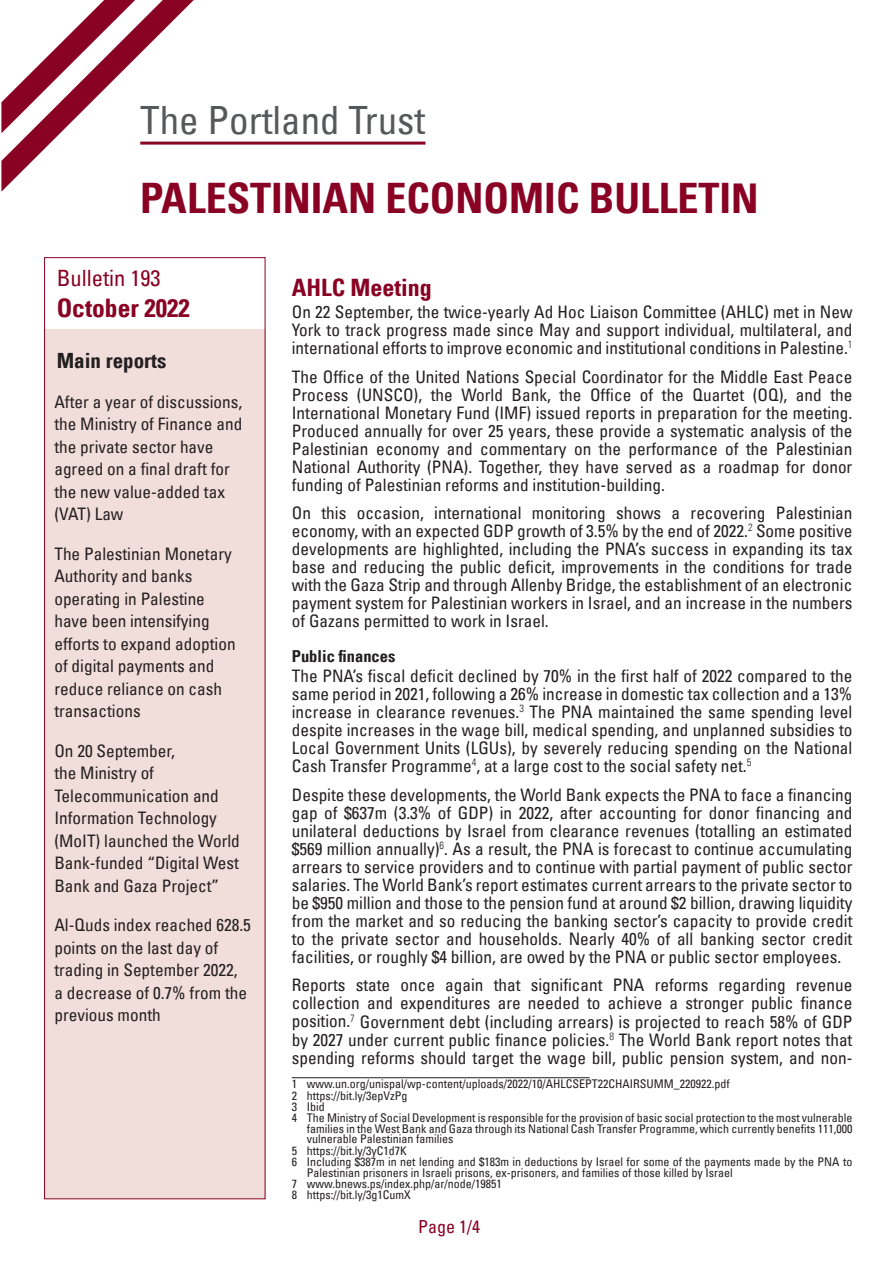
<style>
.page{position:relative;width:895px;height:1263px;background:#fff}
.page>*{position:absolute;margin:0;border:0;box-sizing:border-box;transform-origin:0 0}
.t1{font:700 condensed 42px "Univers LT";color:#890123}
.t2{font:condensed 39px "Univers LT";color:#57585a}
.t3{font:700 condensed 25.5px "Univers LT";color:#890123}
.t4{font:700 condensed 24px "Univers LT";color:#890123}
.t5{font:condensed 22.5px "Univers LT";color:#890123}
.t6{font:700 condensed 21px "Univers LT";color:#231f20}
.t7{font:condensed 18px "Univers LT";color:#890123}
.t8{font:condensed 17.25px/18px "Univers LT";color:#231f20;text-align:justify}
.t9{font:700 condensed 16.5px "Univers LT";color:#231f20}
.t10{font:condensed 12px "Univers LT";color:#231f20}
.s1{font-size:41.1px}
</style>
<div class="page">
<div style="left:44px;top:330px;width:221px;height:869px;background:#f1ddda"></div>
<div style="left:44px;top:257px;width:221px;height:942px;border:1px solid #890123"></div>
<hr style="left:140px;top:142px;width:285px;height:3px;background:#890123">
<svg style="left:1px;top:0;width:205px;height:192px"></svg>
<hr style="left:292px;top:1077px;width:297px;height:1px;background:#231f20">
<h2 class="t2" style="left:140px;top:96px;width:287px">The Portland Trust</h2>
<h1 class="t1" style="left:140px;top:172px;width:619px">PALESTINIAN ECONOMIC BULLETI<span class="s1">N</span></h1>
<h3 class="t5" style="left:57px;top:264px;width:105px">Bulletin 193</h3>
<h3 class="t3" style="left:57px;top:292px;width:135px">October 2022</h3>
<p class="t6" style="left:57px;top:348px;width:111px">Main reports</p>
<p class="t8" style="left:54px;top:390px;width:189px;line-height:22.5px;text-align:left">After a year of discussions, the Ministry of Finance and the private sector have agreed on a final draft for the new value-added tax (VAT) Law</p>
<p class="t8" style="left:54px;top:542px;width:183px;line-height:22.5px;text-align:left">The Palestinian Monetary<br>Authority and banks operating in Palestine have been intensifying efforts to expand adoption of digital payments and reduce reliance on cash transactions</p>
<p class="t8" style="left:54px;top:739px;width:187px;line-height:22.5px;text-align:left">On 20 September,<br>the Ministry of<br>Telecommunication and<br>Information Technology (MoIT) launched the World<br>Bank-funded “Digital West<br>Bank and Gaza Project”</p>
<p class="t8" style="left:54px;top:914px;width:198px;line-height:22.5px;text-align:left">Al-Quds index reached 628.5 points on the last day of trading in September 2022,<br>a decrease of 0.7% from the previous month</p>
<h3 class="t4" style="left:292px;top:273px;width:141px">AHLC Meeting</h3>
<p class="t8" style="left:292px;top:303px;width:562px">On 22 September, the twice-yearly Ad Hoc Liaison Committee (AHLC) met in New York to track progress made since May and support individual, multilateral, and international efforts to improve economic and institutional conditions in Palestine.<sup>1</sup></p>
<p class="t8" style="left:292px;top:367px;width:562px">The Office of the United Nations Special Coordinator for the Middle East Peace Process (UNSCO), the World Bank, the Office of the Quartet (OQ), and the International Monetary Fund (IMF) issued reports in preparation for the meeting.<br>Produced annually for over 25 years, these provide a systematic analysis of the Palestinian economy and commentary on the performance of the Palestinian National Authority (PNA). Together, they have served as a roadmap for donor funding of Palestinian reforms and institution-building.</p>
<p class="t8" style="left:292px;top:504px;width:562px">On this occasion, international monitoring shows a recovering Palestinian economy, with an expected GDP growth of 3.5% by the end of 2022.<sup>2</sup> Some positive developments are highlighted, including the PNA’s success in expanding its tax base and reducing the public deficit, improvements in the conditions for trade with the Gaza Strip and through Allenby Bridge, the establishment of an electronic payment system for Palestinian workers in Israel, and an increase in the numbers of Gazans permitted to work in Israel.</p>
<p class="t9" style="left:292px;top:646px;width:105px">Public finances</p>
<p class="t8" style="left:292px;top:667px;width:562px">The PNA’s fiscal deficit declined by 70% in the first half of 2022 compared to the same period in 2021, following a 26% increase in domestic tax collection and a 13% increase in clearance revenues.<sup>3</sup> The PNA maintained the same spending level despite increases in the wage bill, medical spending, and unplanned subsidies to Local Government Units (LGUs), by severely reducing spending on the National Cash Transfer Programme<sup>4</sup>, at a large cost to the social safety net.<sup>5</sup></p>
<p class="t8" style="left:292px;top:785px;width:562px">Despite these developments, the World Bank expects the PNA to face a financing gap of $637m (3.3% of GDP) in 2022, after accounting for donor financing and unilateral deductions by Israel from clearance revenues (totalling an estimated $569 million annually)<sup>6</sup>. As a result, the PNA is forecast to continue accumulating arrears to service providers and to continue with partial payment of public sector salaries. The World Bank’s report estimates current arrears to the private sector to be $950 million and those to the pension fund at around $2 billion, drawing liquidity from the market and so reducing the banking sector’s capacity to provide credit to the private sector and households. Nearly 40% of all banking sector credit facilities, or roughly $4 billion, are owed by the PNA or public sector employees.</p>
<p class="t8" style="left:292px;top:976px;width:562px">Reports state once again that significant PNA reforms regarding revenue collection and expenditures are needed to achieve a stronger public finance position.<sup>7</sup> Government debt (including arrears) is projected to reach 58% of GDP by 2027 under current public finance policies.<sup>8</sup> The World Bank report notes that spending reforms should target the wage bill, public pension system, and non-</p>
<p class="t10" style="left:292px;top:1076px;width:439px">1 www.un.org/unispal/wp-content/uploads/2022/10/AHLCSEPT22CHAIRSUMM_220922.pdf</p>
<p class="t10" style="left:292px;top:1088px;width:117px">2 https://bit.ly/3epVzPg</p>
<p class="t10" style="left:292px;top:1099px;width:34px">3 Ibid</p>
<p class="t10" style="left:292px;top:1110px;width:562px">4 The Ministry of Social Development is responsible for the provision of basic social protection to the most vulnerable</p>
<p class="t10" style="left:307px;top:1121px;width:547px">families in the West Bank and Gaza through its National Cash Transfer Programme, which currently benefits 111,000</p>
<p class="t10" style="left:307px;top:1131px;width:148px">vulnerable Palestinian families</p>
<p class="t10" style="left:292px;top:1143px;width:116px">5 https://bit.ly/3yC1d7K</p>
<p class="t10" style="left:292px;top:1154px;width:562px">6 Including $387m in net lending and $183m in deductions by Israel for some of the payments made by the PNA to</p>
<p class="t10" style="left:307px;top:1164px;width:427px">Palestinian prisoners in Israeli prisons, ex-prisoners, and families of those killed by Israel</p>
<p class="t10" style="left:292px;top:1176px;width:211px">7 www.bnews.ps/index.php/ar/node/19851</p>
<p class="t10" style="left:292px;top:1187px;width:120px">8 https://bit.ly/3g1CumX</p>
<p class="t7" style="left:418px;top:1215px;width:63px">Page 1/4</p>
</div>
